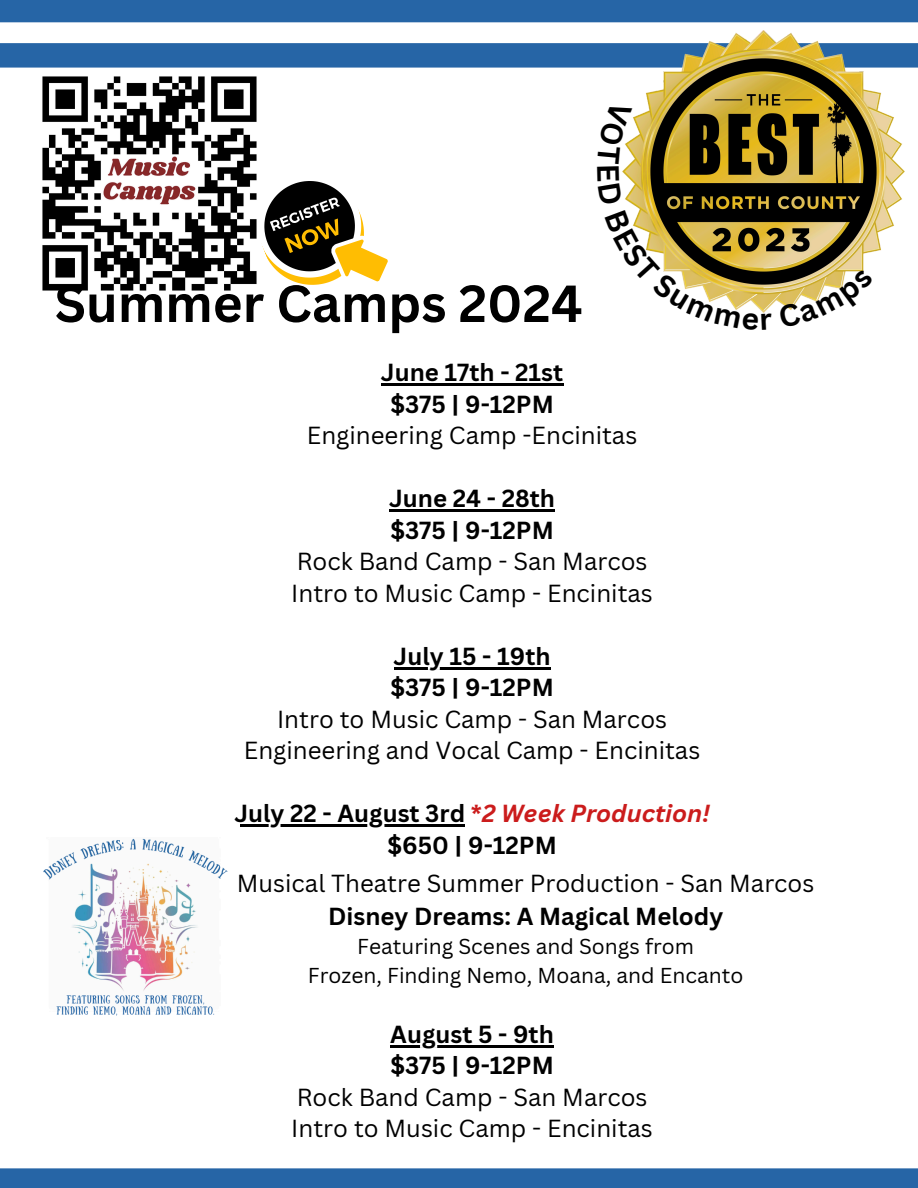
<style>
.page{position:relative;width:918px;height:1188px;background:#fff}
.page>*{position:absolute;margin:0;border:0;box-sizing:border-box;transform-origin:0 0}
.t1{font:700 51px "Canva Sans";color:#000}
.t2{font:24px "Canva Sans";color:#000}
.t3{font:700 24px/31.5px "Canva Sans";color:#000;text-align:center}
.t4{font:21px/29.2px "Canva Sans";color:#000;text-align:center}
.s1{color:#cb1c1c}
.s2{font-style:italic;color:#cb1c1c}
</style>
<div class="page">
<img style="left:42px;top:76px;width:215px;height:215px">
<svg style="left:243px;top:160px;width:145px;height:131px"></svg>
<hr style="left:381px;top:383px;width:182px;height:3px;background:#000">
<hr style="left:389px;top:509px;width:166px;height:3px;background:#000">
<hr style="left:394px;top:667px;width:157px;height:2px;background:#000">
<hr style="left:234px;top:824px;width:231px;height:3px;background:#000">
<hr style="left:390px;top:1045px;width:164px;height:2px;background:#000">
<svg style="left:0;top:0;width:918px;height:68px;fill:#2665a6"></svg>
<img style="left:622px;top:30px;width:282px;height:275px">
<div style="left:0;top:1168px;width:918px;height:20px;background:#2665a6"></div>
<img style="left:43px;top:824px;width:196px;height:192px">
<svg style="left:622px;top:100px;width:150px;height:213px"></svg>
<svg style="left:778px;top:269px;width:96px;height:41px"></svg>
<p class="t1" style="left:55px;top:268px;width:530px">Summer Camps 2024</p>
<p class="t3" style="left:381px;top:356px;width:184px">June 17th - 21st</p>
<p class="t3" style="left:390px;top:388px;width:165px">$375 | 9-12PM</p>
<h2 class="t2" style="left:307px;top:419px;width:332px">Engineering Camp -Encinitas</h2>
<p class="t3" style="left:389px;top:482px;width:167px">June 24 - 28th</p>
<h1 class="t3" style="left:390px;top:514px;width:165px">$375 | 9-12PM</h1>
<p class="t2" style="left:297px;top:545px;width:352px">Rock Band Camp - San Marcos</p>
<p class="t2" style="left:291px;top:576px;width:363px">Intro to Music Camp - Encinitas</p>
<p class="t3" style="left:394px;top:640px;width:158px">July 15 - 19th</p>
<p class="t3" style="left:390px;top:671px;width:165px">$375 | 9-12PM</p>
<p class="t2" style="left:277px;top:702px;width:392px">Intro to Music Camp - San Marcos</p>
<p class="t2" style="left:244px;top:734px;width:458px">Engineering and Vocal Camp - Encinitas</p>
<p class="t3" style="left:234px;top:797px;width:477px">July 22 - August 3rd <span class="s1">*</span><span class="s2">2 Week Production! </span>$650 | 9-12PM</p>
<p class="t2" style="left:237px;top:866px;width:579px">Musical Theatre Summer Production - San Marcos</p>
<p class="t3" style="left:328px;top:899px;width:397px">Disney Dreams: A Magical Melody</p>
<p class="t4" style="left:308px;top:931px;width:437px">Featuring Scenes and Songs from<br>Frozen, Finding Nemo, Moana, and Encanto</p>
<p class="t3" style="left:390px;top:1018px;width:165px">August 5 - 9th</p>
<p class="t3" style="left:390px;top:1049px;width:165px">$375 | 9-12PM</p>
<p class="t2" style="left:297px;top:1080px;width:352px">Rock Band Camp - San Marcos</p>
<p class="t2" style="left:291px;top:1112px;width:363px">Intro to Music Camp - Encinitas</p>
</div>
